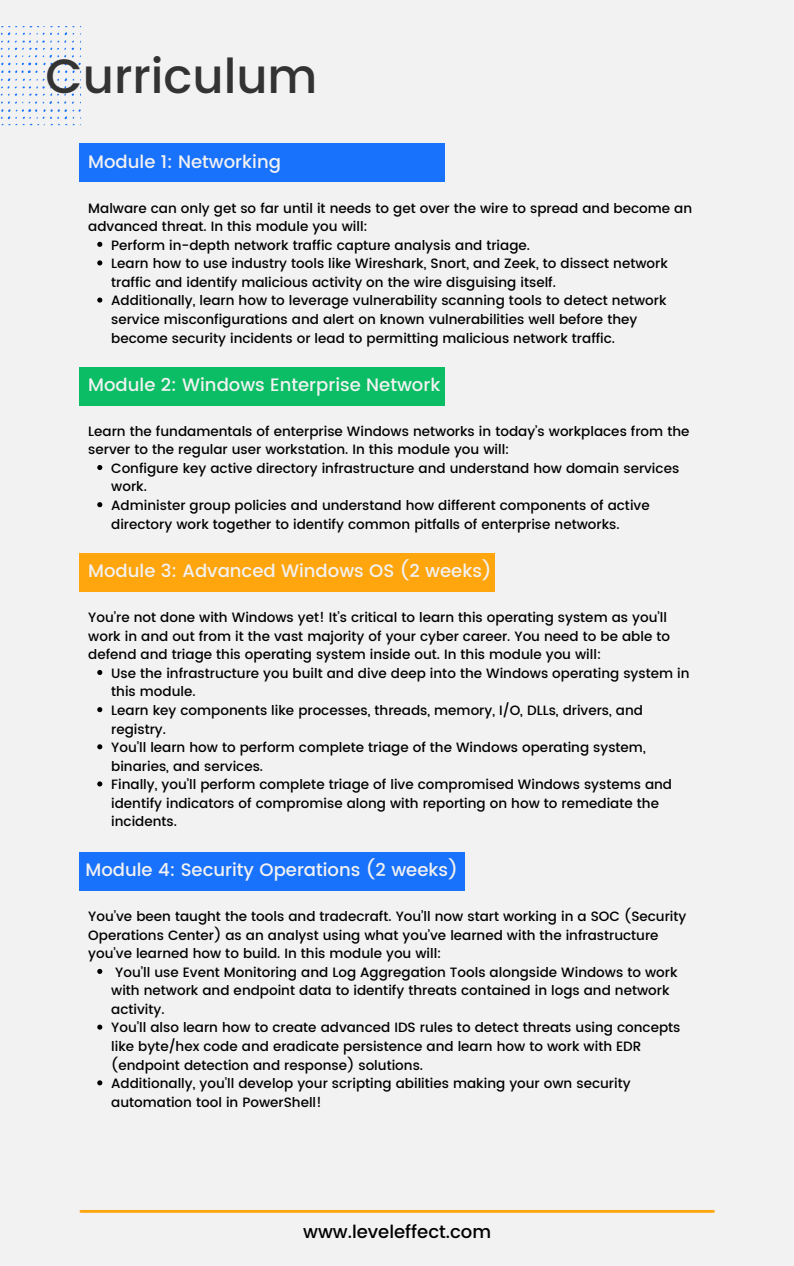
<style>
.page{position:relative;width:794px;height:1266px;background:#fff}
.page>*{position:absolute;margin:0;border:0;box-sizing:border-box;transform-origin:0 0}
.t1{font:500 48px "Poppins";color:#333}
.t2{font:500 18px "Poppins";color:#f2f2f2}
.t3{font:500 18px "Poppins";color:#000}
.t4{font:500 13.5px/18.6px "Poppins";color:#000}
</style>
<div class="page">
<div style="left:0;top:0;width:793px;height:1266px;background:#f2f2f2"></div>
<div style="left:79px;top:143px;width:366px;height:39px;background:#1972fb"></div>
<svg style="left:97px;top:242px;width:5px;height:5px"></svg>
<svg style="left:97px;top:260px;width:5px;height:5px"></svg>
<svg style="left:97px;top:297px;width:5px;height:6px"></svg>
<div style="left:79px;top:367px;width:366px;height:38px;background:#0bbd65"></div>
<svg style="left:97px;top:465px;width:5px;height:5px"></svg>
<svg style="left:97px;top:502px;width:5px;height:5px"></svg>
<div style="left:79px;top:553px;width:416px;height:39px;background:#ffa50e"></div>
<svg style="left:97px;top:670px;width:5px;height:5px"></svg>
<svg style="left:97px;top:707px;width:5px;height:5px"></svg>
<svg style="left:97px;top:744px;width:5px;height:5px"></svg>
<svg style="left:97px;top:781px;width:5px;height:5px"></svg>
<div style="left:79px;top:852px;width:386px;height:39px;background:#1972fb"></div>
<svg style="left:97px;top:969px;width:5px;height:5px"></svg>
<svg style="left:97px;top:1024px;width:5px;height:5px"></svg>
<svg style="left:97px;top:1080px;width:5px;height:5px"></svg>
<svg style="left:1px;top:26px;width:80px;height:99px"></svg>
<hr style="left:81px;top:1210px;width:632px;height:2px;background:#ffa50e">
<p class="t1" style="left:46px;top:49px;width:273px">Curriculum</p>
<p class="t2" style="left:88px;top:151px;width:194px">Module 1: Networking</p>
<p class="t4" style="left:88px;top:199px;width:605px">Malware can only get so far until it needs to get over the wire to spread and become an advanced threat. In this module you will:</p>
<p class="t4" style="left:111px;top:236px;width:420px">Perform in-depth network traffic capture analysis and triage.</p>
<p class="t4" style="left:111px;top:254px;width:558px">Learn how to use industry tools like Wireshark, Snort, and Zeek, to dissect network traffic and identify malicious activity on the wire disguising itself.</p>
<p class="t4" style="left:111px;top:291px;width:556px">Additionally, learn how to leverage vulnerability scanning tools to detect network service misconfigurations and alert on known vulnerabilities well before they become security incidents or lead to permitting malicious network traffic.</p>
<p class="t2" style="left:88px;top:374px;width:353px">Module 2: Windows Enterprise Network</p>
<p class="t4" style="left:88px;top:422px;width:602px">Learn the fundamentals of enterprise Windows networks in today’s workplaces from the server to the regular user workstation. In this module you will:</p>
<p class="t4" style="left:111px;top:459px;width:569px">Configure key active directory infrastructure and understand how domain services work.</p>
<p class="t4" style="left:111px;top:496px;width:539px">Administer group policies and understand how different components of active directory work together to identify common pitfalls of enterprise networks.</p>
<p class="t2" style="left:88px;top:561px;width:404px">Module 3: Advanced Windows OS (2 weeks)</p>
<p class="t4" style="left:88px;top:608px;width:583px">You’re not done with Windows yet! It’s critical to learn this operating system as you’ll work in and out from it the vast majority of your cyber career. You need to be able to defend and triage this operating system inside out. In this module you will:</p>
<p class="t4" style="left:111px;top:664px;width:579px">Use the infrastructure you built and dive deep into the Windows operating system in this module.</p>
<p class="t4" style="left:111px;top:701px;width:533px">Learn key components like processes, threads, memory, I/O, DLLs, drivers, and registry.</p>
<p class="t4" style="left:111px;top:738px;width:535px">You’ll learn how to perform complete triage of the Windows operating system, binaries, and services.</p>
<p class="t4" style="left:111px;top:775px;width:562px">Finally, you’ll perform complete triage of live compromised Windows systems and identify indicators of compromise along with reporting on how to remediate the incidents.</p>
<p class="t2" style="left:85px;top:859px;width:373px">Module 4: Security Operations (2 weeks)</p>
<p class="t4" style="left:88px;top:907px;width:599px">You’ve been taught the tools and tradecraft. You’ll now start working in a SOC (Security<br>Operations Center) as an analyst using what you’ve learned with the infrastructure you’ve learned how to build. In this module you will:</p>
<p class="t4" style="left:111px;top:963px;width:567px">You’ll use Event Monitoring and Log Aggregation Tools alongside Windows to work with network and endpoint data to identify threats contained in logs and network activity.</p>
<p class="t4" style="left:111px;top:1018px;width:570px">You’ll also learn how to create advanced IDS rules to detect threats using concepts like byte/hex code and eradicate persistence and learn how to work with EDR (endpoint detection and response) solutions.</p>
<p class="t4" style="left:111px;top:1074px;width:520px">Additionally, you’ll develop your scripting abilities making your own security automation tool in PowerShell!</p>
<p class="t3" style="left:303px;top:1221px;width:189px">www.leveleffect.com</p>
</div>
